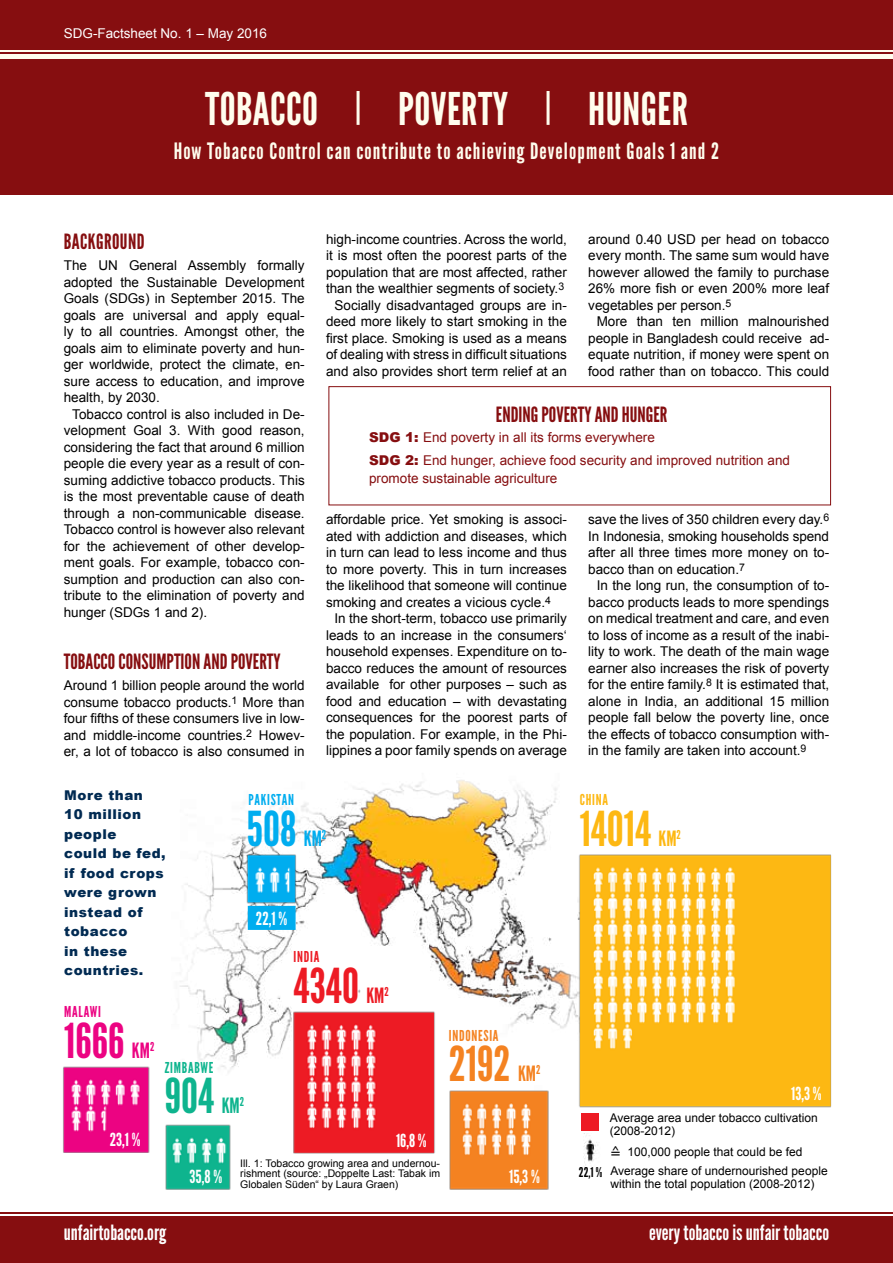
<style>
.page{position:relative;width:893px;height:1263px;background:#fff}
.page>*{position:absolute;margin:0;border:0;box-sizing:border-box;transform-origin:0 0}
.t1{font:48px "League Gothic";color:#fdb813}
.t2{font:48px "League Gothic";color:#ed1b24}
.t3{font:48px "League Gothic";color:#ec0382}
.t4{font:48px "League Gothic";color:#f48221}
.t5{font:48px "League Gothic";color:#00adef}
.t6{font:48px "League Gothic";color:#0eb48e}
.t7{font:45px "League Gothic";color:#fffdee}
.t8{font:22.5px "League Gothic";letter-spacing:.05em;color:#fffdee}
.t9{font:21px "League Gothic";color:#860e10}
.t10{font:21px "League Gothic";color:#fff}
.t11{font:21px "League Gothic";letter-spacing:.02em;color:#860e10}
.t12{font:21px "League Gothic";color:#ed1b24}
.t13{font:21px "League Gothic";color:#ec0382}
.t14{font:21px "League Gothic";color:#00adef}
.t15{font:21px "League Gothic";color:#fdb813}
.t16{font:21px "League Gothic";color:#0eb48e}
.t17{font:21px "League Gothic";color:#f48221}
.t18{font:18px "League Gothic";color:#fff}
.t19{font:15px "League Gothic";letter-spacing:.05em;color:#f48221}
.t20{font:15px "League Gothic";letter-spacing:.05em;color:#00adef}
.t21{font:15px "League Gothic";letter-spacing:.05em;color:#0eb48e}
.t22{font:15px "League Gothic";letter-spacing:.05em;color:#ec0382}
.t23{font:15px "League Gothic";letter-spacing:.05em;color:#ed1b24}
.t24{font:15px "League Gothic";letter-spacing:.05em;color:#fdb813}
.t25{font:13.5px/16.5px "Arial";color:#000;text-align:justify}
.t26{font:13.5px/22.2px "Arial";color:#860e10}
.t27{font:900 13.5px/19.5px "Arial";letter-spacing:.04em;color:#002a52}
.t28{font:13.5px "Arial";color:#fff}
.t29{font:12.3px "League Gothic";color:#f48221}
.t30{font:12px/13.5px "Arial";color:#000}
.t31{font:10.5px/10.5px "Arial";color:#000;text-align:justify}
.s1{font-weight:900}
.s2{font-family:"League Gothic";font-size:13.5px}
</style>
<div class="page">
<img style="left:231px;top:780px;width:326px;height:67px">
<div style="left:0;top:0;width:893px;height:194px;background:#860e10"></div>
<div style="left:0;top:1216px;width:893px;height:47px;background:#860e10"></div>
<div style="left:328px;top:386px;width:503px;height:119px;border:1px solid #860e10"></div>
<hr style="left:0;top:50px;width:893px;height:2px;background:#fffdee">
<div style="left:0;top:54px;width:893px;height:5px;background:#fffdee"></div>
<hr style="left:0;top:1212px;width:893px;height:1px;background:#860e10">
<img style="left:63px;top:847px;width:769px;height:343px">
<div style="left:248px;top:906px;width:48px;height:24px;background:#00adef;border:2px solid #00adef"></div>
<img style="left:575px;top:1134px;width:29px;height:32px">
<p class="t28" style="left:64px;top:24px;width:205px">SDG-Factsheet No. 1 – May 2016</p>
<h2 class="t7" style="left:205px;top:82px;width:32px">Tobacco</h2>
<h2 class="t7" style="left:355px;top:82px;width:76px"><sup>|</sup> Poverty</h2>
<h2 class="t7" style="left:545px;top:82px;width:78px"><sup>|</sup> Hunger</h2>
<h3 class="t8" style="left:174px;top:138px;width:547px">How Tobacco Control can contribute to achieving Development Goals 1 and 2</h3>
<h3 class="t11" style="left:64px;top:229px;width:82px">BACKGROUND</h3>
<p class="t25" style="left:64px;top:257px;width:242px">The UN General Assembly formally adopted the Sustainable Development Goals (SDGs) in September 2015. The goals are universal and apply equal&shy;ly to all countries. Amongst other, the goals aim to eliminate poverty and hun&shy;ger worldwide, protect the climate, en&shy;sure access to education, and improve health, by 2030.</p>
<p class="t25" style="left:64px;top:406px;width:242px;text-indent:9px">Tobacco control is also included in De&shy;velopment Goal 3. With good reason, considering the fact that around 6 million people die every year as a result of con&shy;suming addictive tobacco products. This is the most preventable cause of death through a non-communicable disease.<br>Tobacco control is however also relevant for the achievement of other develop&shy;ment goals. For example, tobacco con&shy;sumption and production can also con&shy;tribute to the elimination of poverty and hunger (SDGs 1 and 2).</p>
<h3 class="t9" style="left:64px;top:649px;width:218px">TOBACCO CONSUMPTION AND POVERTY</h3>
<p class="t25" style="left:64px;top:677px;width:242px">Around 1 billion people around the world consume tobacco products.<sup>1</sup> More than four fifths of these consumers live in low&shy;and middle-income countries.<sup>2</sup> Howev&shy;er, a lot of tobacco is also consumed in</p>
<p class="t25" style="left:326px;top:231px;width:242px;text-align:right">high-income countries. Across the world, it is most often the poorest parts of the population that are most affected, rather than the wealthier segments of society.<sup>3<br></sup>Socially disadvantaged groups are in&shy;deed more likely to start smoking in the first place. Smoking is used as a means of dealing with stress in difficult situations and also provides short term relief at an</p>
<p class="t25" style="left:588px;top:231px;width:242px">around 0.40 USD per head on tobacco every month. The same sum would have however allowed the family to purchase 26% more fish or even 200% more leaf vegetables per person.<sup>5</sup></p>
<p class="t25" style="left:588px;top:313px;width:242px;text-indent:9px">More than ten million malnourished people in Bangladesh could receive ad&shy;equate nutrition, if money were spent on food rather than on tobacco. This could</p>
<h3 class="t9" style="left:496px;top:402px;width:173px">ENDING POVERTY AND HUNGER</h3>
<p class="t26" style="left:369px;top:426px;width:422px"><span class="s1">SDG 1:</span> End poverty in all its forms everywhere<br><span class="s1">SDG 2:</span> End hunger, achieve food security and improved nutrition and</p>
<p class="t26" style="left:369px;top:467px;width:190px">promote sustainable agriculture</p>
<p class="t25" style="left:326px;top:511px;width:242px">affordable price. Yet smoking is associ&shy;ated with addiction and diseases, which in turn can lead to less income and thus to more poverty. This in turn increases the likelihood that someone will continue smoking and creates a vicious cycle.<sup>4</sup></p>
<p class="t25" style="left:326px;top:610px;width:242px;text-indent:9px">In the short-term, tobacco use primarily leads to an increase in the consumers‘ household expenses. Expenditure on to&shy;bacco reduces the amount of resources available for other purposes – such as food and education – with devastating consequences for the poorest parts of the population. For example, in the Phi&shy;lippines a poor family spends on average</p>
<p class="t25" style="left:588px;top:511px;width:242px">save the lives of 350 children every day.<sup>6<br></sup>In Indonesia, smoking households spend after all three times more money on to&shy;bacco than on education.<sup>7</sup></p>
<p class="t25" style="left:588px;top:577px;width:242px;text-indent:9px">In the long run, the consumption of to&shy;bacco products leads to more spendings on medical treatment and care, and even to loss of income as a result of the inabi&shy;lity to work. The death of the main wage earner also increases the risk of poverty for the entire family.<sup>8</sup> It is estimated that, alone in India, an additional 15 million people fall below the poverty line, once the effects of tobacco consumption with&shy;in the family are taken into account.<sup>9</sup></p>
<p class="t27" style="left:64px;top:784px;width:103px">More than<br>10 million people<br>could be fed, if food crops were grown instead of tobacco<br>in these countries.</p>
<p class="t20" style="left:248px;top:791px;width:47px">PAKISTAN</p>
<h1 class="t5" style="left:247px;top:800px;width:51px">508</h1>
<h3 class="t14" style="left:304px;top:826px;width:24px">KM<sup>2</sup></h3>
<h3 class="t18" style="left:256px;top:907px;width:33px">22,1 %</h3>
<p class="t23" style="left:294px;top:948px;width:27px">INDIA</p>
<h1 class="t2" style="left:294px;top:957px;width:67px">4340</h1>
<h3 class="t12" style="left:366px;top:983px;width:24px">KM<sup>2</sup></h3>
<p class="t24" style="left:580px;top:791px;width:30px">CHINA</p>
<h1 class="t1" style="left:580px;top:800px;width:73px">14014</h1>
<h3 class="t15" style="left:658px;top:826px;width:24px">KM<sup>2</sup></h3>
<p class="t22" style="left:64px;top:1003px;width:38px">MALAWI</p>
<h1 class="t3" style="left:64px;top:1012px;width:62px">1666</h1>
<p class="t19" style="left:449px;top:1027px;width:51px">INDONESIA</p>
<h1 class="t4" style="left:449px;top:1036px;width:63px">2192</h1>
<h3 class="t13" style="left:132px;top:1038px;width:24px">KM<sup>2</sup></h3>
<p class="t21" style="left:165px;top:1058px;width:50px">ZIMBABWE</p>
<p class="t29" style="left:536px;top:1063px;width:6px">2</p>
<h1 class="t6" style="left:165px;top:1067px;width:51px">904</h1>
<h3 class="t17" style="left:518px;top:1061px;width:20px">KM</h3>
<h3 class="t18" style="left:791px;top:1083px;width:32px">13,3 %</h3>
<h3 class="t16" style="left:222px;top:1093px;width:24px">KM<sup>2</sup></h3>
<p class="t30" style="left:610px;top:1110px;width:209px">Average area under tobacco cultivation (2008-2012)</p>
<h3 class="t18" style="left:110px;top:1128px;width:32px">23,1 %</h3>
<h3 class="t18" style="left:396px;top:1129px;width:32px">16,8 %</h3>
<h3 class="t18" style="left:190px;top:1165px;width:34px">35,8 %</h3>
<p class="t30" style="left:609px;top:1145px;width:194px">≙ 100,000 people that could be fed</p>
<p class="t31" style="left:240px;top:1157px;width:201px">Ill. 1: Tobacco growing area and undernou&shy;rishment (source: „Doppelte Last: Tabak im Globalen Süden“ by Laura Graen)</p>
<h3 class="t18" style="left:509px;top:1165px;width:32px">15,3 %</h3>
<p class="t30" style="left:610px;top:1164px;width:219px;text-indent:-31px"><span class="s2">22,1 %</span> Average share of undernourished people within the total population (2008-2012)</p>
<h3 class="t10" style="left:64px;top:1220px;width:104px">unfairtobacco.org</h3>
<h3 class="t10" style="left:649px;top:1220px;width:182px">every tobacco is unfair tobacco</h3>
</div>
